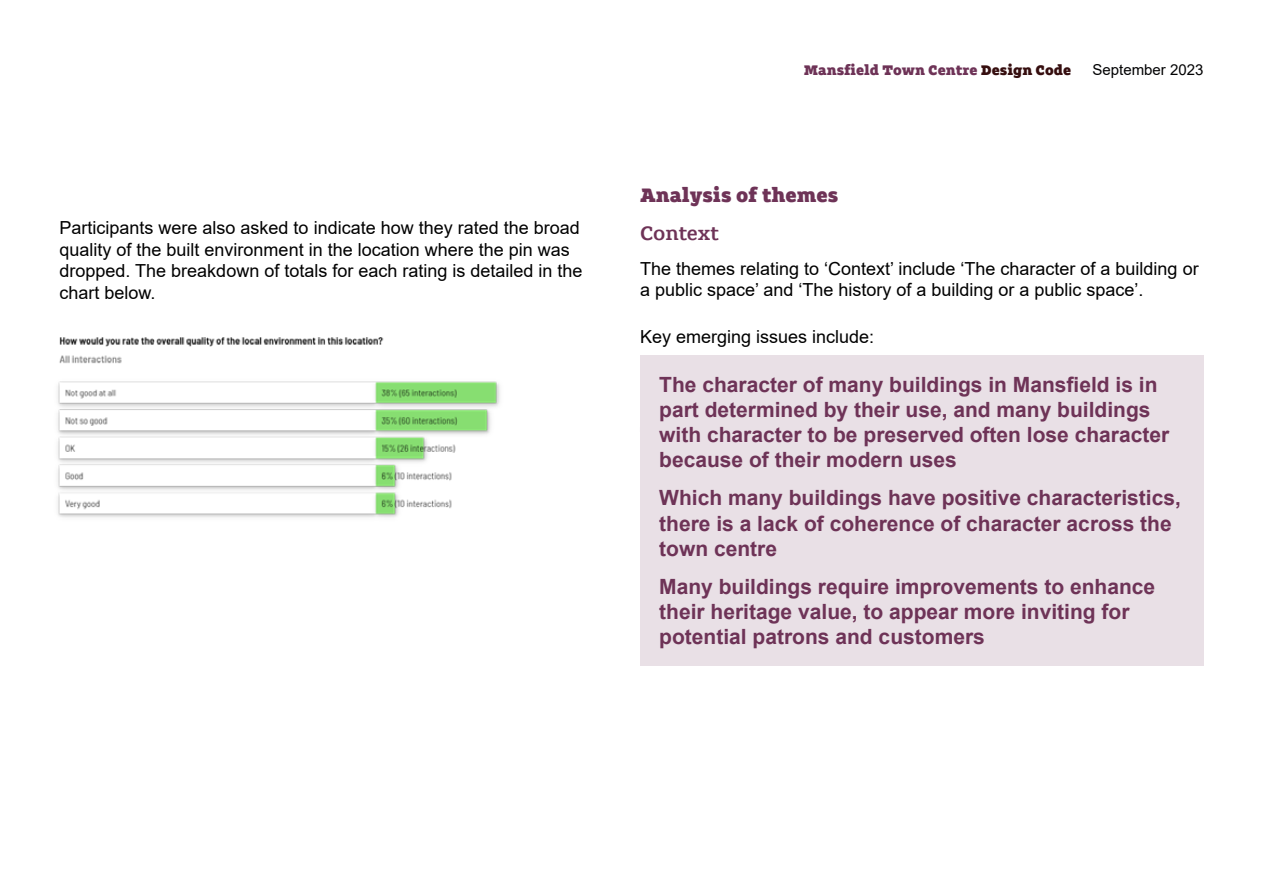
<style>
.page{position:relative;width:1263px;height:893px;background:#fff}
.page>*{position:absolute;margin:0;border:0;box-sizing:border-box;transform-origin:0 0}
.t1{font:700 21px/25.2px "Arial";color:#6e3357}
.t2{font:21px "Grueber";color:#6e3357}
.t3{font:700 21px "Grueber";color:#6e3357}
.t4{font:18px/21.6px "Arial";color:#000}
.t5{font:700 15px "Grueber";color:#6e3357}
.t6{font:15px "Arial";color:#020203}
.s1{color:#360e0f}
</style>
<div class="page">
<img style="left:58px;top:337px;width:442px;height:181px">
<div style="left:640px;top:356px;width:563px;height:310px;background:#e9e0e6"></div>
<p class="t4" style="left:60px;top:217px;width:524px">Participants were also asked to indicate how they rated the broad quality of the built environment in the location where the pin was dropped. The breakdown of totals for each rating is detailed in the chart below.</p>
<p class="t5" style="left:804px;top:60px;width:269px">Mansfield Town Centre <span class="s1">Design Code</span></p>
<p class="t6" style="left:1092px;top:59px;width:112px">September 2023</p>
<p class="t3" style="left:640px;top:182px;width:200px">Analysis of themes</p>
<p class="t2" style="left:640px;top:221px;width:80px">Context</p>
<p class="t4" style="left:640px;top:257px;width:560px">The themes relating to ‘Context’ include ‘The character of a building or a public space’ and ‘The history of a building or a public space’.</p>
<p class="t4" style="left:640px;top:326px;width:236px">Key emerging issues include:</p>
<p class="t1" style="left:659px;top:372px;width:512px">The character of many buildings in Mansfield is in part determined by their use, and many buildings with character to be preserved often lose character because of their modern uses</p>
<p class="t1" style="left:659px;top:486px;width:523px">Which many buildings have positive characteristics, there is a lack of coherence of character across the town centre</p>
<p class="t1" style="left:659px;top:574px;width:497px">Many buildings require improvements to enhance their heritage value, to appear more inviting for potential patrons and customers</p>
<p class="t2" style="left:640px;top:422px;width:418px">The character of a building o a public spac</p>
</div>
